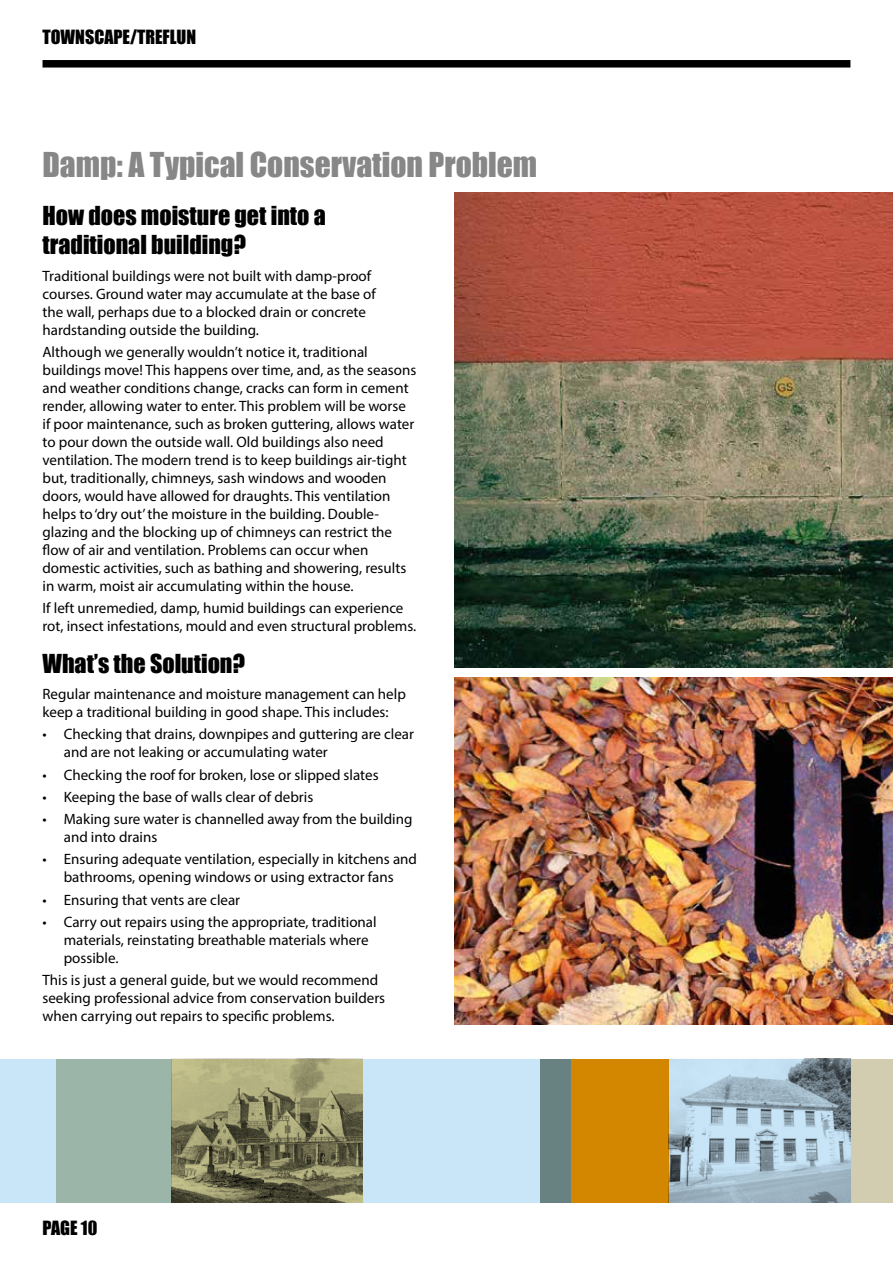
<style>
.page{position:relative;width:893px;height:1263px;background:#fff}
.page>*{position:absolute;margin:0;border:0;box-sizing:border-box;transform-origin:0 0}
.t1{font:31.5px "Impact";color:#878787}
.t2{font:24px/28.8px "Impact";color:#000}
.t3{font:18px "Impact";color:#000}
.t4{font:15px/18px "Myriad Pro";color:#000}
</style>
<div class="page">
<div style="left:850px;top:1059px;width:43px;height:143px;background:#d2cdb1"></div>
<div style="left:571px;top:1059px;width:98px;height:143px;background:#d38700"></div>
<div style="left:540px;top:1059px;width:31px;height:143px;background:#688181"></div>
<div style="left:362px;top:1059px;width:178px;height:143px;background:#c9e6f9"></div>
<div style="left:50px;top:1059px;width:121px;height:143px;background:#9cb5a9"></div>
<div style="left:0;top:1059px;width:55px;height:143px;background:#c9e6f9"></div>
<div style="left:43px;top:60px;width:807px;height:8px;background:#000"></div>
<img style="left:454px;top:192px;width:439px;height:475px">
<img style="left:454px;top:677px;width:439px;height:348px">
<img style="left:171px;top:1059px;width:191px;height:143px">
<img style="left:669px;top:1059px;width:181px;height:143px">
<p class="t3" style="left:43px;top:23px;width:155px">TOWNSCAPE/TREFLUN</p>
<h1 class="t1" style="left:43px;top:140px;width:496px">Damp: A Typical Conservation Problem</h1>
<h2 class="t2" style="left:43px;top:201px;width:285px">How does moisture get into a traditional building?</h2>
<p class="t4" style="left:43px;top:266px;width:335px">Traditional buildings were not built with damp-proof courses. Ground water may accumulate at the base of the wall, perhaps due to a blocked drain or concrete hardstanding outside the building.</p>
<p class="t4" style="left:43px;top:342px;width:375px">Although we generally wouldn’t notice it, traditional buildings move! This happens over time, and, as the seasons and weather conditions change, cracks can form in cement render, allowing water to enter. This problem will be worse if poor maintenance, such as broken guttering, allows water to pour down the outside wall. Old buildings also need ventilation. The modern trend is to keep buildings air-tight but, traditionally, chimneys, sash windows and wooden doors, would have allowed for draughts. This ventilation helps to ‘dry out’ the moisture in the building. Double&shy;glazing and the blocking up of chimneys can restrict the flow of air and ventilation. Problems can occur when domestic activities, such as bathing and showering, results in warm, moist air accumulating within the house.</p>
<p class="t4" style="left:43px;top:599px;width:375px">If left unremedied, damp, humid buildings can experience rot, insect infestations, mould and even structural problems.</p>
<h2 class="t2" style="left:43px;top:648px;width:204px">What’s the Solution?</h2>
<p class="t4" style="left:43px;top:685px;width:365px">Regular maintenance and moisture management can help keep a traditional building in good shape. This includes:</p>
<p class="t4" style="left:64px;top:725px;width:352px;text-indent:-21px">• Checking that drains, downpipes and guttering are clear and are not leaking or accumulating water</p>
<p class="t4" style="left:43px;top:765px;width:338px">• Checking the roof for broken, lose or slipped slates</p>
<p class="t4" style="left:43px;top:788px;width:272px">• Keeping the base of walls clear of debris</p>
<p class="t4" style="left:64px;top:810px;width:350px;text-indent:-21px">• Making sure water is channelled away from the building and into drains</p>
<p class="t4" style="left:43px;top:850px;width:376px;text-align:center">• Ensuring adequate ventilation, especially in kitchens and bathrooms, opening windows or using extractor fans</p>
<p class="t4" style="left:43px;top:890px;width:199px">• Ensuring that vents are clear</p>
<p class="t4" style="left:64px;top:913px;width:314px;text-indent:-21px">• Carry out repairs using the appropriate, traditional materials, reinstating breathable materials where possible.</p>
<p class="t4" style="left:43px;top:971px;width:344px">This is just a general guide, but we would recommend seeking professional advice from conservation builders when carrying out repairs to specific problems.</p>
<p class="t3" style="left:43px;top:1214px;width:56px">PAGE 10</p>
</div>
